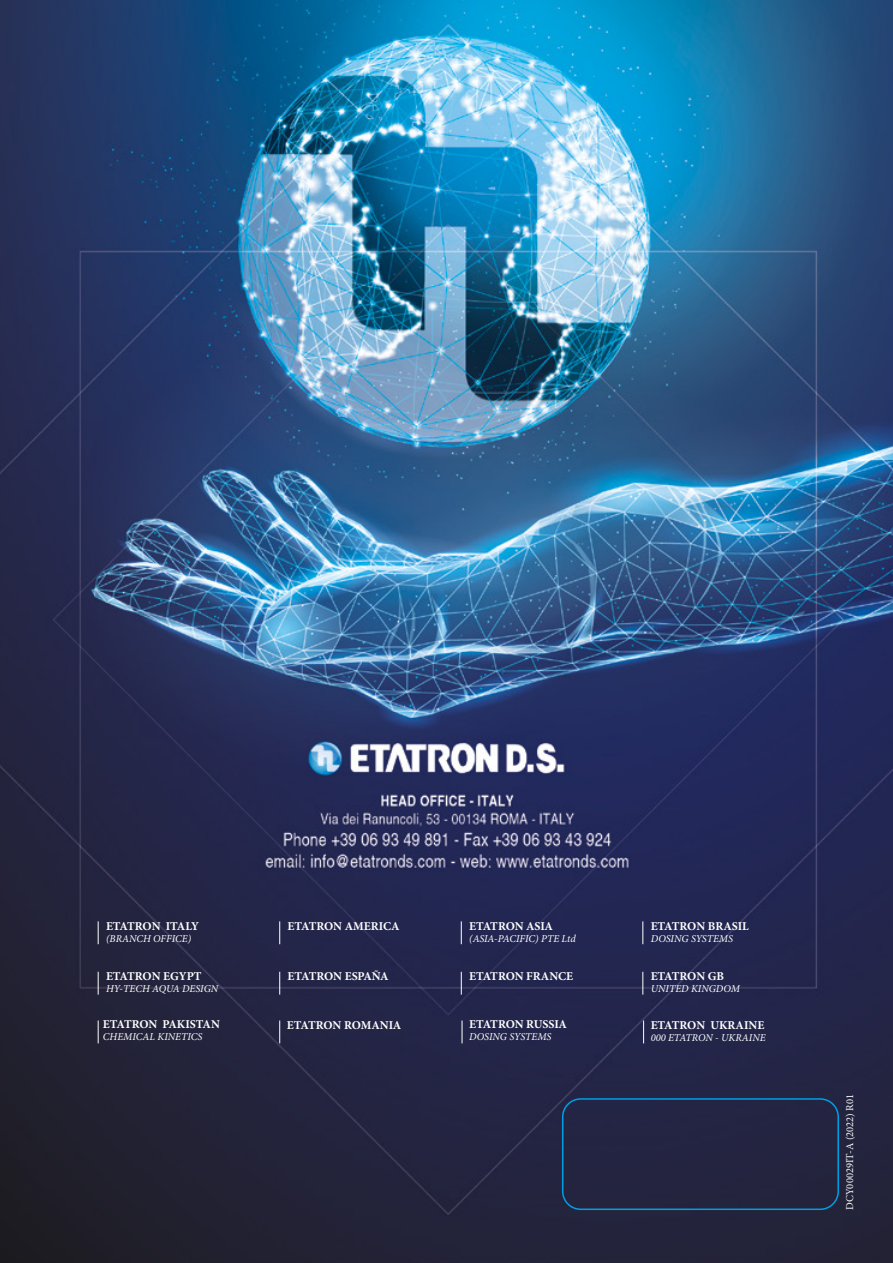
<style>
.page{position:relative;width:893px;height:1263px;background:#fff}
.page>*{position:absolute;margin:0;border:0;box-sizing:border-box;transform-origin:0 0}
.t1{font:700 12px "Minion Pro";letter-spacing:-.015em;color:#fff}
.t2{font:italic 10.5px "Minion Pro";color:#fff}
.t3{font:10.5px "Minion Pro";color:#fff}
</style>
<div class="page">
<img style="left:0;top:0;width:893px;height:1263px">
<div style="left:562px;top:1098px;width:277px;height:112px;border:2px solid #009fe3;border-radius:18px"></div>
<svg style="left:98px;top:921px;width:1px;height:23px"></svg>
<svg style="left:98px;top:972px;width:1px;height:22px"></svg>
<svg style="left:98px;top:1020px;width:1px;height:23px"></svg>
<svg style="left:462px;top:1020px;width:1px;height:23px"></svg>
<svg style="left:461px;top:921px;width:1px;height:23px"></svg>
<svg style="left:461px;top:972px;width:1px;height:22px"></svg>
<svg style="left:642px;top:921px;width:1px;height:23px"></svg>
<svg style="left:642px;top:972px;width:1px;height:22px"></svg>
<svg style="left:279px;top:921px;width:1px;height:23px"></svg>
<svg style="left:279px;top:972px;width:1px;height:22px"></svg>
<svg style="left:279px;top:1020px;width:1px;height:23px"></svg>
<svg style="left:643px;top:1020px;width:1px;height:23px"></svg>
<p class="t1" style="left:106px;top:918px;width:95px">ETATRON ITALY</p>
<p class="t2" style="left:106px;top:931px;width:87px">(BRANCH OFFICE)</p>
<p class="t1" style="left:106px;top:968px;width:97px">ETATRON EGYPT</p>
<p class="t2" style="left:106px;top:982px;width:114px">HY-TECH AQUA DESIGN</p>
<p class="t1" style="left:288px;top:918px;width:114px">ETATRON AMERICA</p>
<p class="t1" style="left:288px;top:968px;width:103px">ETATRON ESPAÑA</p>
<p class="t1" style="left:469px;top:918px;width:85px">ETATRON ASIA</p>
<p class="t2" style="left:469px;top:931px;width:108px">(ASIA-PACIFIC) PTE Ltd</p>
<p class="t1" style="left:469px;top:968px;width:106px">ETATRON FRANCE</p>
<p class="t1" style="left:651px;top:918px;width:100px">ETATRON BRASIL</p>
<p class="t2" style="left:651px;top:931px;width:84px">DOSING SYSTEMS</p>
<p class="t1" style="left:651px;top:968px;width:75px">ETATRON GB</p>
<p class="t2" style="left:651px;top:981px;width:91px">UNITED KINGDOM</p>
<p class="t1" style="left:103px;top:1016px;width:118px">ETATRON PAKISTAN</p>
<p class="t2" style="left:103px;top:1030px;width:101px">CHEMICAL KINETICS</p>
<p class="t1" style="left:287px;top:1017px;width:116px">ETATRON ROMANIA</p>
<p class="t1" style="left:469px;top:1016px;width:99px">ETATRON RUSSIA</p>
<p class="t2" style="left:469px;top:1030px;width:84px">DOSING SYSTEMS</p>
<p class="t1" style="left:651px;top:1017px;width:115px">ETATRON UKRAINE</p>
<p class="t2" style="left:651px;top:1030px;width:116px">000 ETATRON - UKRAINE</p>
<p class="t3" style="left:843px;top:1210px;width:118px;rotate:-90deg">DCY00029IT-A (2022) R01</p>
</div>
